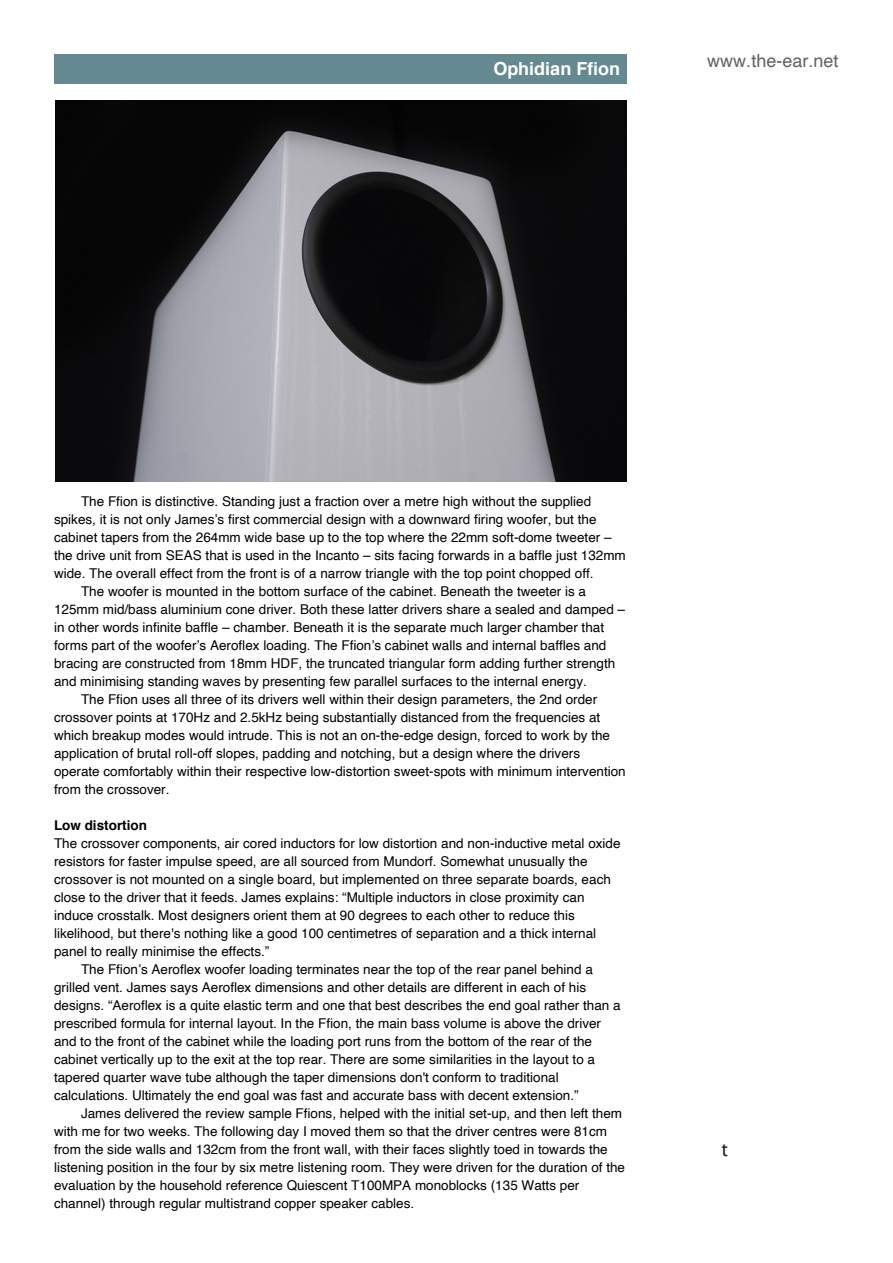
<style>
.page{position:relative;width:893px;height:1263px;background:#fff}
.page>*{position:absolute;margin:0;border:0;box-sizing:border-box;transform-origin:0 0}
.t1{font:18px "Helvetica";color:#656263}
.t2{font:700 18px "Helvetica";color:#fff}
.t3{font:18px "Lucida Grande";color:#231f20}
.t4{font:13.5px "Helvetica";color:#000}
.t5{font:700 13.5px "Helvetica";color:#000}
</style>
<div class="page">
<div style="left:54px;top:54px;width:573px;height:30px;background:#648991"></div>
<img style="left:55px;top:101px;width:571px;height:380px">
<h1 class="t2" style="left:493px;top:61px;width:128px">Ophidian Ffion</h1>
<h1 class="t1" style="left:707px;top:53px;width:133px">www.the-ear.net</h1>
<p class="t4" style="left:81px;top:495px;width:512px">The Ffion is distinctive. Standing just a fraction over a metre high without the supplied</p>
<p class="t4" style="left:54px;top:513px;width:544px">spikes, it is not only James’s first commercial design with a downward firing woofer, but the</p>
<p class="t4" style="left:54px;top:531px;width:559px">cabinet tapers from the 264mm wide base up to the top where the 22mm soft-dome tweeter –</p>
<p class="t4" style="left:54px;top:549px;width:573px">the drive unit from SEAS that is used in the Incanto – sits facing forwards in a baffle just 132mm</p>
<p class="t4" style="left:54px;top:567px;width:541px">wide. The overall effect from the front is of a narrow triangle with the top point chopped off.</p>
<p class="t4" style="left:81px;top:585px;width:507px">The woofer is mounted in the bottom surface of the cabinet. Beneath the tweeter is a</p>
<p class="t4" style="left:54px;top:603px;width:573px">125mm mid/bass aluminium cone driver. Both these latter drivers share a sealed and damped –</p>
<p class="t4" style="left:54px;top:621px;width:552px">in other words infinite baffle – chamber. Beneath it is the separate much larger chamber that</p>
<p class="t4" style="left:54px;top:639px;width:554px">forms part of the woofer’s Aeroflex loading. The Ffion’s cabinet walls and internal baffles and</p>
<p class="t4" style="left:54px;top:657px;width:563px">bracing are constructed from 18mm HDF, the truncated triangular form adding further strength</p>
<p class="t4" style="left:54px;top:675px;width:534px">and minimising standing waves by presenting few parallel surfaces to the internal energy.</p>
<p class="t4" style="left:81px;top:693px;width:518px">The Ffion uses all three of its drivers well within their design parameters, the 2nd order</p>
<p class="t4" style="left:54px;top:711px;width:548px">crossover points at 170Hz and 2.5kHz being substantially distanced from the frequencies at</p>
<p class="t4" style="left:54px;top:729px;width:558px">which breakup modes would intrude. This is not an on-the-edge design, forced to work by the</p>
<p class="t4" style="left:54px;top:747px;width:528px">application of brutal roll-off slopes, padding and notching, but a design where the drivers</p>
<p class="t4" style="left:54px;top:765px;width:573px">operate comfortably within their respective low-distortion sweet-spots with minimum intervention</p>
<p class="t4" style="left:54px;top:783px;width:117px">from the crossover.</p>
<p class="t5" style="left:54px;top:819px;width:94px">Low distortion</p>
<p class="t4" style="left:54px;top:837px;width:568px">The crossover components, air cored inductors for low distortion and non-inductive metal oxide</p>
<p class="t4" style="left:54px;top:855px;width:535px">resistors for faster impulse speed, are all sourced from Mundorf. Somewhat unusually the</p>
<p class="t4" style="left:54px;top:873px;width:558px">crossover is not mounted on a single board, but implemented on three separate boards, each</p>
<p class="t4" style="left:54px;top:891px;width:532px">close to the driver that it feeds. James explains: “Multiple inductors in close proximity can</p>
<p class="t4" style="left:54px;top:909px;width:522px">induce crosstalk. Most designers orient them at 90 degrees to each other to reduce this</p>
<p class="t4" style="left:54px;top:927px;width:544px">likelihood, but there's nothing like a good 100 centimetres of separation and a thick internal</p>
<p class="t4" style="left:54px;top:945px;width:217px">panel to really minimise the effects.”</p>
<p class="t4" style="left:81px;top:963px;width:513px">The Ffion’s Aeroflex woofer loading terminates near the top of the rear panel behind a</p>
<p class="t4" style="left:54px;top:981px;width:534px">grilled vent. James says Aeroflex dimensions and other details are different in each of his</p>
<p class="t4" style="left:54px;top:999px;width:568px">designs. “Aeroflex is a quite elastic term and one that best describes the end goal rather than a</p>
<p class="t4" style="left:54px;top:1017px;width:549px">prescribed formula for internal layout. In the Ffion, the main bass volume is above the driver</p>
<p class="t4" style="left:54px;top:1035px;width:540px">and to the front of the cabinet while the loading port runs from the bottom of the rear of the</p>
<p class="t4" style="left:54px;top:1053px;width:543px">cabinet vertically up to the exit at the top rear. There are some similarities in the layout to a</p>
<p class="t4" style="left:54px;top:1071px;width:506px">tapered quarter wave tube although the taper dimensions don't conform to traditional</p>
<p class="t4" style="left:54px;top:1089px;width:526px">calculations. Ultimately the end goal was fast and accurate bass with decent extension.”</p>
<p class="t4" style="left:81px;top:1107px;width:543px">James delivered the review sample Ffions, helped with the initial set-up, and then left them</p>
<p class="t4" style="left:54px;top:1125px;width:555px">with me for two weeks. The following day I moved them so that the driver centres were 81cm</p>
<p class="t4" style="left:54px;top:1143px;width:555px">from the side walls and 132cm from the front wall, with their faces slightly toed in towards the</p>
<p class="t4" style="left:54px;top:1161px;width:573px">listening position in the four by six metre listening room. They were driven for the duration of the</p>
<p class="t4" style="left:54px;top:1179px;width:527px">evaluation by the household reference Quiescent T100MPA monoblocks (135 Watts per</p>
<p class="t4" style="left:54px;top:1197px;width:362px">channel) through regular multistrand copper speaker cables.</p>
<h1 class="t3" style="left:722px;top:1142px;width:8px">t</h1>
</div>
